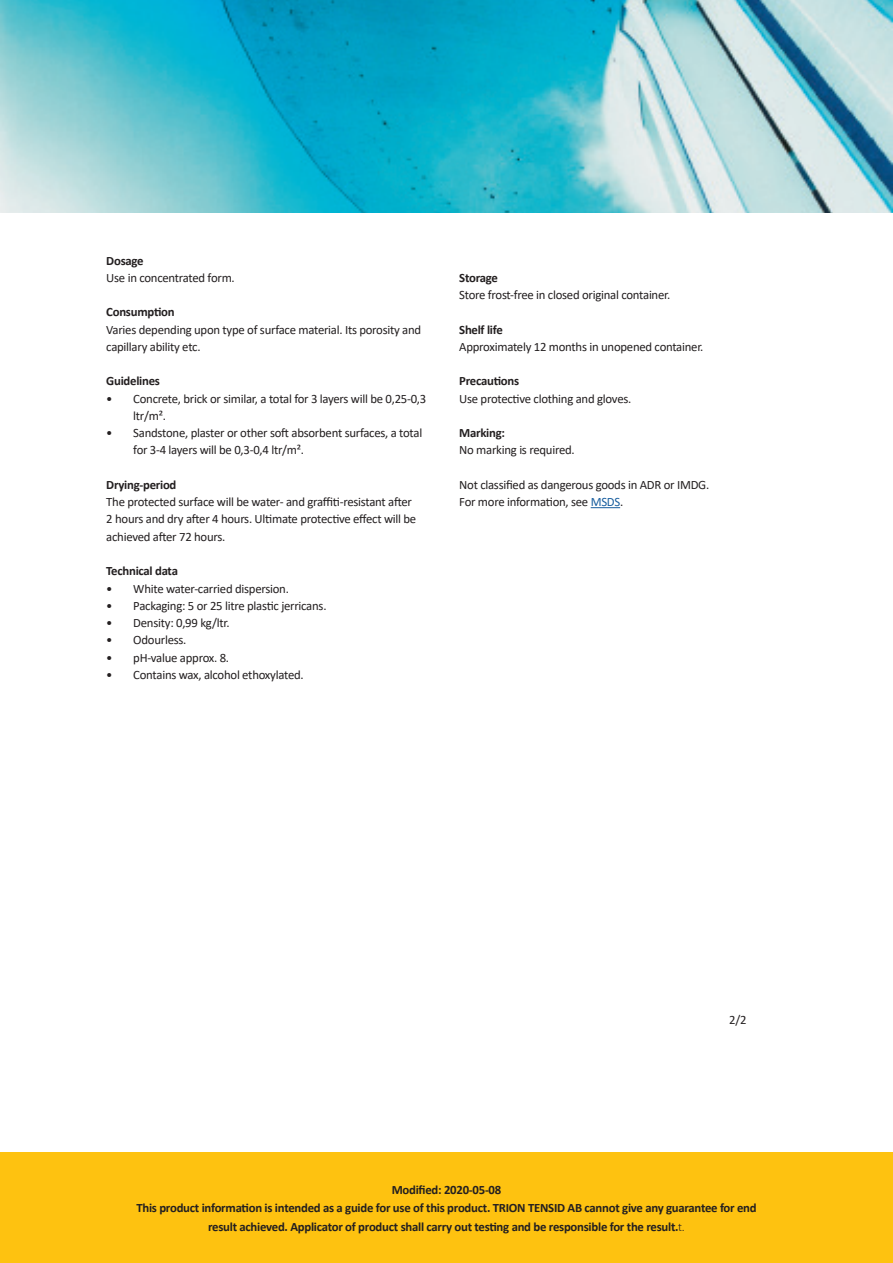
<style>
.page{position:relative;width:893px;height:1263px;background:#fff}
.page>*{position:absolute;margin:0;border:0;box-sizing:border-box;transform-origin:0 0}
.Brödtext{font:12.75px/17.2px "Calibri";letter-spacing:-.02em;color:#231f20}
.Rubrik_3{font:700 12.75px "Calibri";letter-spacing:-.02em;color:#231f20}
.Rubrik_3-2{font:12.75px "Calibri";letter-spacing:-.02em;color:#231f20}
.s1{color:#175d9e}
.s2{font-weight:300;font-size:12px}
</style>
<div class="page">
<svg style="left:591px;top:507px;width:29px;height:1px"></svg>
<div style="left:0;top:1152px;width:893px;height:111px;background:#fec210"></div>
<img style="left:0;top:0;width:893px;height:213px">
<p class="Rubrik_3" style="left:106px;top:251px;width:39px">Dosage</p>
<p class="Brödtext" style="left:106px;top:269px;width:130px">Use in concentrated form.</p>
<p class="Rubrik_3" style="left:106px;top:303px;width:70px">Consumption</p>
<p class="Brödtext" style="left:106px;top:321px;width:316px">Varies depending upon type of surface material. Its porosity and capillary ability etc.</p>
<p class="Rubrik_3" style="left:106px;top:372px;width:55px">Guidelines</p>
<p class="Brödtext" style="left:133px;top:390px;width:295px;text-indent:-27px">• Concrete, brick or similar, a total for 3 layers will be 0,25-0,3 ltr/m².</p>
<p class="Brödtext" style="left:133px;top:424px;width:290px;text-indent:-27px">• Sandstone, plaster or other soft absorbent surfaces, a total for 3-4 layers will be 0,3-0,4 ltr/m².</p>
<p class="Rubrik_3" style="left:106px;top:476px;width:72px">Drying-period</p>
<p class="Brödtext" style="left:106px;top:493px;width:311px">The protected surface will be water- and graffiti-resistant after<br>2 hours and dry after 4 hours. Ultimate protective effect will be achieved after 72 hours.</p>
<p class="Rubrik_3" style="left:106px;top:562px;width:73px">Technical data</p>
<p class="Brödtext" style="left:106px;top:579px;width:184px">• White water-carried dispersion.</p>
<p class="Brödtext" style="left:106px;top:597px;width:222px">• Packaging: 5 or 25 litre plastic jerricans.</p>
<p class="Brödtext" style="left:106px;top:614px;width:125px">• Density: 0,99 kg/ltr.</p>
<p class="Brödtext" style="left:106px;top:631px;width:82px">• Odourless.</p>
<p class="Brödtext" style="left:106px;top:648px;width:124px">• pH-value approx. 8.</p>
<p class="Brödtext" style="left:106px;top:666px;width:199px">• Contains wax, alcohol ethoxylated.</p>
<p class="Rubrik_3" style="left:459px;top:269px;width:40px">Storage</p>
<p class="Brödtext" style="left:459px;top:286px;width:213px">Store frost-free in closed original container.</p>
<p class="Rubrik_3" style="left:459px;top:320px;width:45px">Shelf life</p>
<p class="Brödtext" style="left:459px;top:338px;width:246px">Approximately 12 months in unopened container.</p>
<p class="Rubrik_3" style="left:459px;top:372px;width:61px">Precautions</p>
<p class="Brödtext" style="left:459px;top:390px;width:174px">Use protective clothing and gloves.</p>
<p class="Rubrik_3" style="left:459px;top:424px;width:47px">Marking:</p>
<p class="Rubrik_3-2" style="left:459px;top:441px;width:117px">No marking is required.</p>
<p class="Brödtext" style="left:459px;top:476px;width:252px">Not classified as dangerous goods in ADR or IMDG.</p>
<p class="Brödtext" style="left:459px;top:493px;width:166px">For more information, see <span class="s1">MSDS</span>.</p>
<p class="Brödtext" style="left:729px;top:1011px;width:19px">2/2</p>
<p class="Rubrik_3" style="left:392px;top:1181px;width:111px">Modified: 2020-05-08</p>
<p class="Rubrik_3" style="left:136px;top:1199px;width:622px">This product information is intended as a guide for use of this product. TRION TENSID AB cannot give any guarantee for end</p>
<p class="Rubrik_3" style="left:208px;top:1217px;width:478px">result achieved. Applicator of product shall carry out testing and be responsible for the result.<span class="s2">t.</span></p>
</div>
